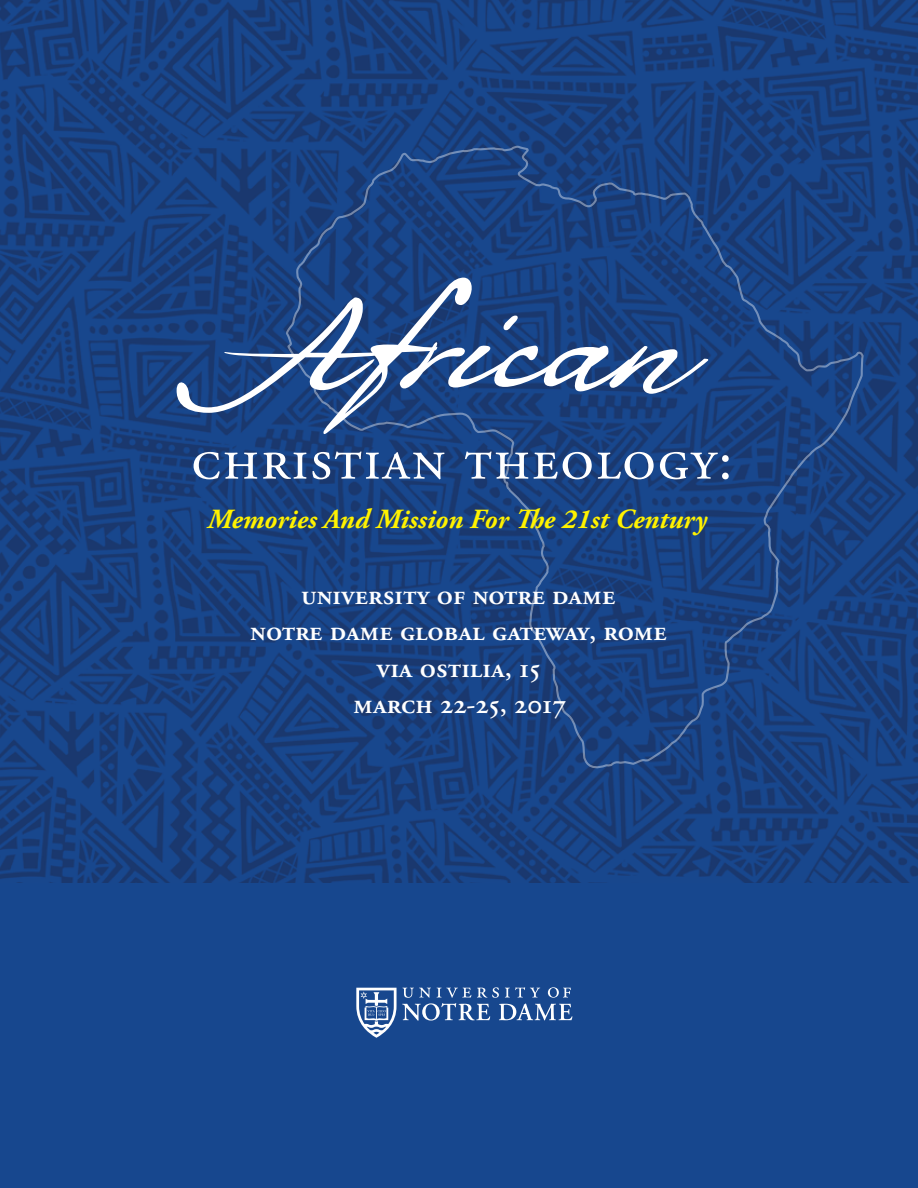
<style>
.page{position:relative;width:918px;height:1188px;background:#fff}
.page>*{position:absolute;margin:0;border:0;box-sizing:border-box;transform-origin:0 0}
.t1{font:152.4px "Bolivar";color:#fff}
.t2{font:59.4px "Adobe Garamond Regular SC";letter-spacing:.03em;color:#fff}
.t3{font:28.05px/36.6px "Adobe Garamond Semibold SC";color:#fff;text-align:center}
.t4{font:italic 700 27.75px "Adobe Garamond Pro";color:#fff200}
</style>
<div class="page">
<img style="left:0;top:0;width:918px;height:883px">
<svg style="left:284px;top:144px;width:580px;height:628px;background:#194181"></svg>
<div style="left:0;top:883px;width:918px;height:305px;background:#17478e"></div>
<svg style="left:356px;top:987px;width:216px;height:51px"></svg>
<h1 class="t1" style="left:250px;top:244px;width:439px">African</h1>
<h2 class="t2" style="left:191px;top:428px;width:543px">christian theology:</h2>
<p class="t4" style="left:208px;top:503px;width:501px">Memories And Mission For The 21st Century</p>
<p class="t3" style="left:250px;top:577px;width:418px">university of notre dame<br>notre dame global gateway, rome via ostilia, 15<br>march 22-25, 2017</p>
</div>
